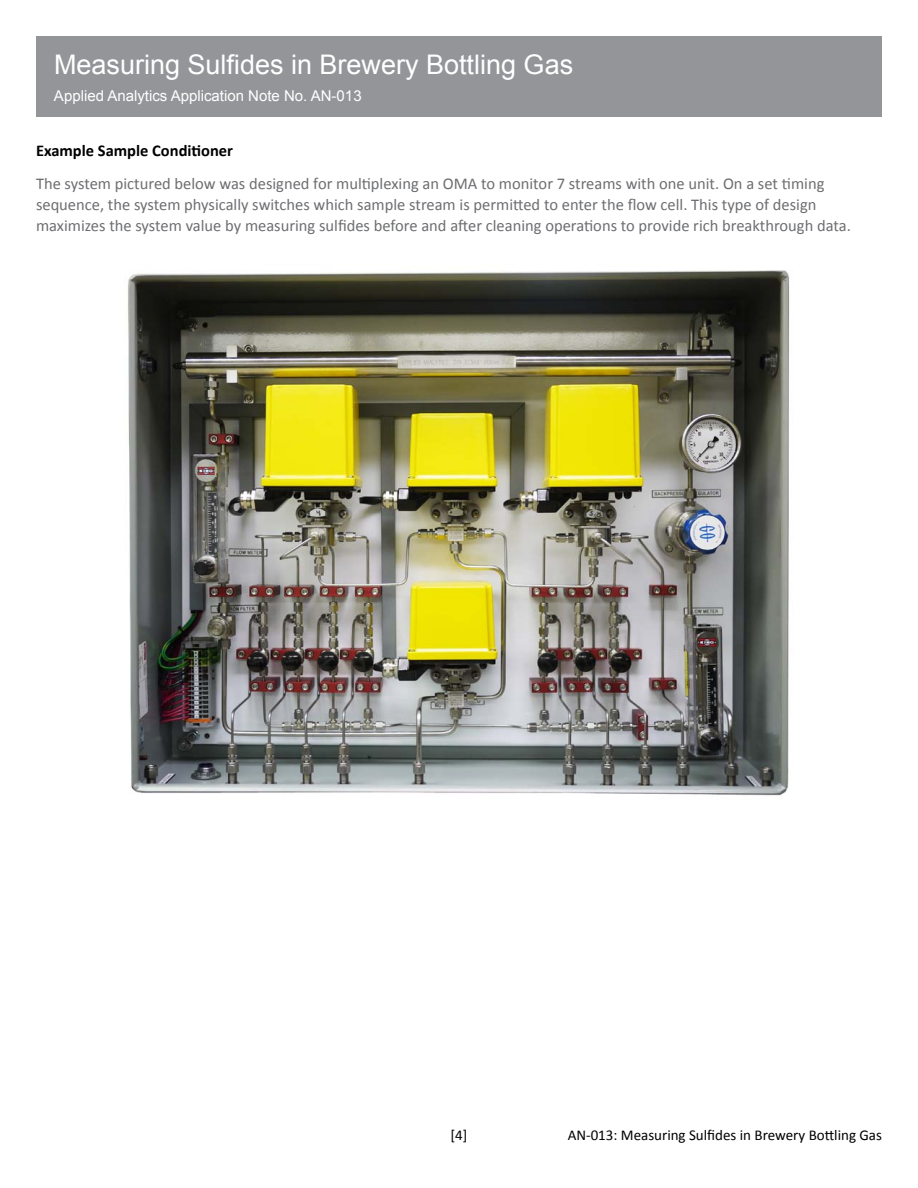
<style>
.page{position:relative;width:918px;height:1188px;background:#fff}
.page>*{position:absolute;margin:0;border:0;box-sizing:border-box;transform-origin:0 0}
.t1{font:27px "Arial";color:#fff}
.t2{font:16.5px/21px "Calibri";color:#6d6e71}
.t3{font:700 16.5px "Calibri";color:#000}
.t4{font:15px "Calibri";color:#000}
.t5{font:15px "Arial";color:#fff}
</style>
<div class="page">
<div style="left:36px;top:36px;width:846px;height:81px;background:#939598"></div>
<img style="left:127px;top:270px;width:663px;height:526px">
<h1 class="t1" style="left:54px;top:46px;width:521px">Measuring Sulfides in Brewery Bottling Gas</h1>
<p class="t5" style="left:54px;top:86px;width:309px">Applied Analytics Application Note No. AN-013</p>
<p class="t3" style="left:36px;top:140px;width:199px">Example Sample Conditioner</p>
<p class="t2" style="left:36px;top:173px;width:816px">The system pictured below was designed for multiplexing an OMA to monitor 7 streams with one unit. On a set timing sequence, the system physically switches which sample stream is permitted to enter the flow cell. This type of design maximizes the system value by measuring sulfides before and after cleaning operations to provide rich breakthrough data.</p>
<p class="t4" style="left:451px;top:1125px;width:18px">[4]</p>
<p class="t4" style="left:568px;top:1125px;width:316px">AN-013: Measuring Sulfides in Brewery Bottling Gas</p>
</div>
